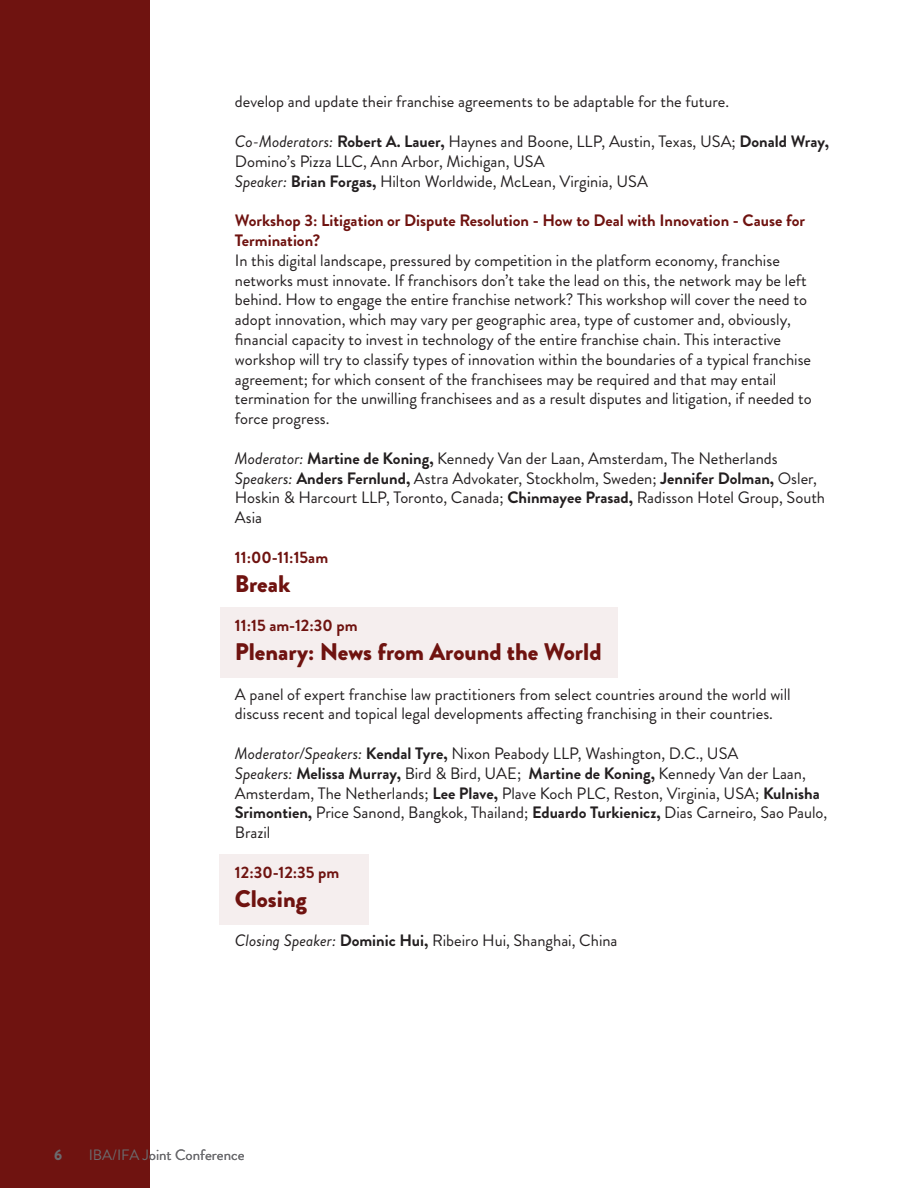
<style>
.page{position:relative;width:918px;height:1188px;background:#fff}
.page>*{position:absolute;margin:0;border:0;box-sizing:border-box;transform-origin:0 0}
.t1{font:900 24px "Brandon Grotesque";color:#6f1310}
.t2{font:16.5px/19.8px "Brandon Grotesque";color:#231f20}
.t3{font:700 16.5px/19.8px "Brandon Grotesque";color:#6f1310}
.t4{font:15px "Brandon Grotesque";color:#6b6b6e}
.t5{font:900 15px "Brandon Grotesque";color:#6b6b6e}
.s1{font-style:italic}
.s2{font-weight:700}
</style>
<div class="page">
<div style="left:220px;top:607px;width:397px;height:71px;background:#f5eeee"></div>
<div style="left:220px;top:854px;width:149px;height:71px;background:#f5eeee"></div>
<div style="left:0;top:0;width:149px;height:1188px;background:#6f1310"></div>
<p class="t2" style="left:235px;top:92px;width:496px">develop and update their franchise agreements to be adaptable for the future.</p>
<p class="t2" style="left:235px;top:132px;width:596px"><span class="s1">Co-Moderators:</span> <span class="s2">Robert A. Lauer,</span> Haynes and Boone, LLP, Austin, Texas, USA; <span class="s2">Donald Wray,<br></span>Domino’s Pizza LLC, Ann Arbor, Michigan, USA</p>
<p class="t2" style="left:235px;top:171px;width:415px"><span class="s1">Speaker:</span> <span class="s2">Brian Forgas,</span> Hilton Worldwide, McLean, Virginia, USA</p>
<p class="t3" style="left:235px;top:211px;width:572px">Workshop 3: Litigation or Dispute Resolution - How to Deal with Innovation - Cause for<br>Termination?</p>
<p class="t2" style="left:235px;top:250px;width:578px">In this digital landscape, pressured by competition in the platform economy, franchise networks must innovate. If franchisors don’t take the lead on this, the network may be left behind. How to engage the entire franchise network? This workshop will cover the need to adopt innovation, which may vary per geographic area, type of customer and, obviously, financial capacity to invest in technology of the entire franchise chain. This interactive workshop will try to classify types of innovation within the boundaries of a typical franchise agreement; for which consent of the franchisees may be required and that may entail termination for the unwilling franchisees and as a result disputes and litigation, if needed to force progress.</p>
<p class="t2" style="left:235px;top:448px;width:544px"><span class="s1">Moderator:</span> <span class="s2">Martine de Koning,</span> Kennedy Van der Laan, Amsterdam, The Netherlands</p>
<p class="t2" style="left:235px;top:468px;width:592px"><span class="s1">Speakers:</span> <span class="s2">Anders Fernlund,</span> Astra Advokater, Stockholm, Sweden; <span class="s2">Jennifer Dolman,</span> Osler,<br>Hoskin &amp; Harcourt LLP, Toronto, Canada; <span class="s2">Chinmayee Prasad,</span> Radisson Hotel Group, South<br>Asia</p>
<p class="t3" style="left:235px;top:547px;width:95px">11:00-11:15am</p>
<p class="t1" style="left:235px;top:566px;width:57px">Break</p>
<p class="t3" style="left:235px;top:616px;width:124px">11:15 am-12:30 pm</p>
<p class="t1" style="left:235px;top:635px;width:368px">Plenary: News from Around the World</p>
<p class="t2" style="left:235px;top:684px;width:557px">A panel of expert franchise law practitioners from select countries around the world will discuss recent and topical legal developments affecting franchising in their countries.</p>
<p class="t2" style="left:235px;top:744px;width:505px"><span class="s1">Moderator/Speakers:</span> <span class="s2">Kendal Tyre,</span> Nixon Peabody LLP, Washington, D.C., USA</p>
<p class="t2" style="left:235px;top:763px;width:594px"><span class="s1">Speakers:</span> <span class="s2">Melissa Murray,</span> Bird &amp; Bird, UAE; <span class="s2">Martine de Koning,</span> Kennedy Van der Laan, Amsterdam, The Netherlands; <span class="s2">Lee Plave,</span> Plave Koch PLC, Reston, Virginia, USA; <span class="s2">Kulnisha Srimontien,</span> Price Sanond, Bangkok, Thailand; <span class="s2">Eduardo Turkienicz,</span> Dias Carneiro, Sao Paulo, Brazil</p>
<p class="t3" style="left:235px;top:862px;width:106px">12:30-12:35 pm</p>
<p class="t1" style="left:235px;top:881px;width:73px">Closing</p>
<p class="t2" style="left:235px;top:931px;width:384px"><span class="s1">Closing Speaker:</span> <span class="s2">Dominic Hui,</span> Ribeiro Hui, Shanghai, China</p>
<p class="t5" style="left:54px;top:1144px;width:10px">6</p>
<p class="t4" style="left:89px;top:1144px;width:157px">IBA/IFA Joint Conference</p>
</div>
